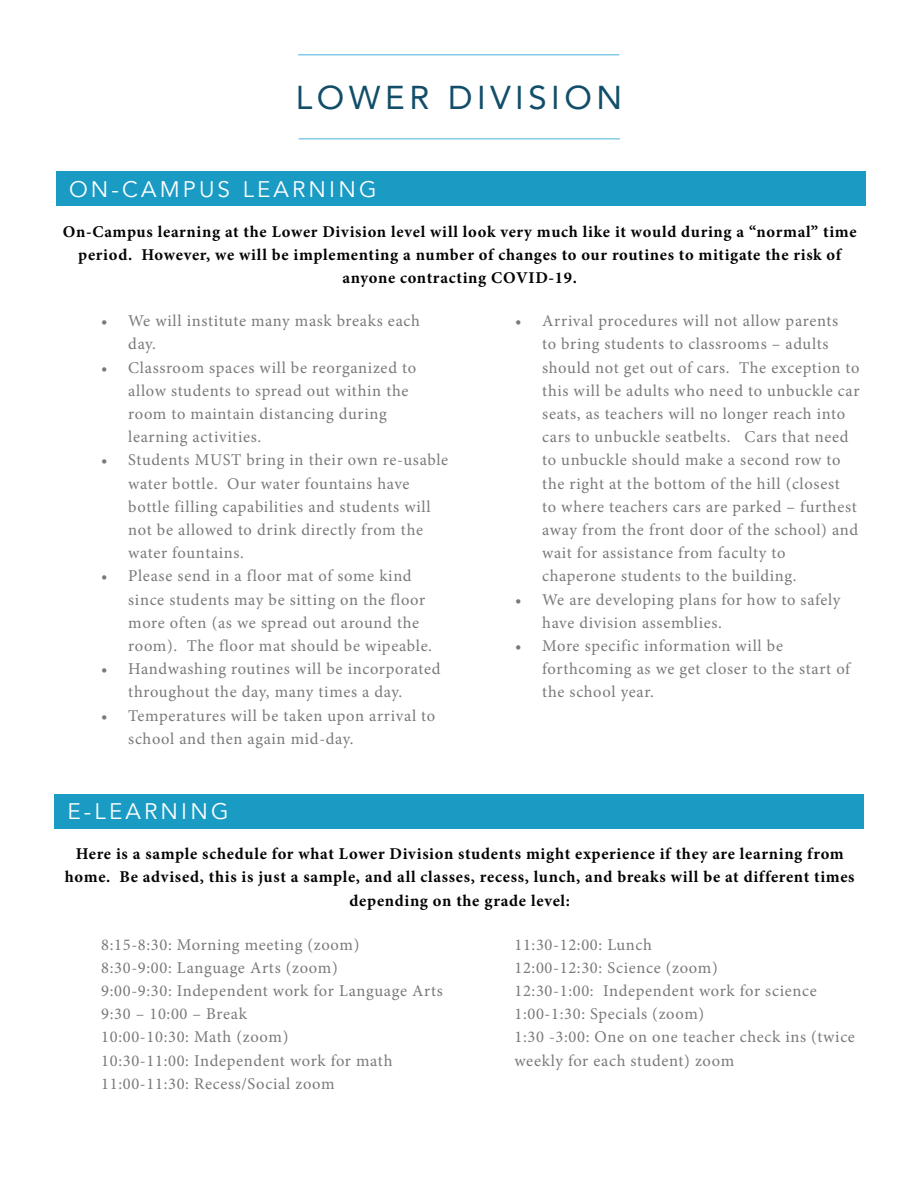
<style>
.page{position:relative;width:918px;height:1188px;background:#fff}
.page>*{position:absolute;margin:0;border:0;box-sizing:border-box;transform-origin:0 0}
.t1{font:33px "Avenir";letter-spacing:.14em;color:#124e69}
.Blue_Box_Title{font:22.5px "Avenir";letter-spacing:.14em;color:#fff}
.Bullet_List{font:16.5px/23.2px "Minion Pro";letter-spacing:.04em;color:#78797a}
.Pull_quote_Heading{font:700 16.5px/23.2px "Minion Pro";letter-spacing:.04em;color:#040503;text-align:center}
</style>
<div class="page">
<div style="left:56px;top:172px;width:810px;height:34px;background:#199bc4"></div>
<hr style="left:298px;top:54px;width:321px;height:2px;background:#86cbe9">
<hr style="left:299px;top:138px;width:321px;height:2px;background:#86cbe9">
<div style="left:54px;top:794px;width:810px;height:34px;background:#199bc4"></div>
<p class="t1" style="left:296px;top:71px;width:328px">LOWER DIVISION</p>
<p class="Blue_Box_Title" style="left:69px;top:176px;width:309px">ON-CAMPUS LEARNING</p>
<p class="Pull_quote_Heading" style="left:63px;top:220px;width:795px">On-Campus learning at the Lower Division level will look very much like it would during a “normal” time period. However, we will be implementing a number of changes to our routines to mitigate the risk of anyone contracting COVID-19.</p>
<p class="Bullet_List" style="left:128px;top:309px;width:293px;text-indent:-27px">• We will institute many mask breaks each day.</p>
<p class="Bullet_List" style="left:128px;top:356px;width:289px;text-indent:-27px">• Classroom spaces will be reorganized to allow students to spread out within the room to maintain distancing during learning activities.</p>
<p class="Bullet_List" style="left:128px;top:449px;width:322px;text-indent:-27px">• Students MUST bring in their own re-usable water bottle. Our water fountains have bottle filling capabilities and students will not be allowed to drink directly from the water fountains.</p>
<p class="Bullet_List" style="left:128px;top:565px;width:305px;text-indent:-27px">• Please send in a floor mat of some kind since students may be sitting on the floor more often (as we spread out around the room). The floor mat should be wipeable.</p>
<p class="Bullet_List" style="left:128px;top:657px;width:314px;text-indent:-27px">• Handwashing routines will be incorporated throughout the day, many times a day.</p>
<p class="Bullet_List" style="left:128px;top:704px;width:309px;text-indent:-27px">• Temperatures will be taken upon arrival to school and then again mid-day.</p>
<p class="Bullet_List" style="left:542px;top:309px;width:319px;text-indent:-27px">• Arrival procedures will not allow parents<br>to bring students to classrooms – adults should not get out of cars. The exception to this will be adults who need to unbuckle car seats, as teachers will no longer reach into cars to unbuckle seatbelts. Cars that need to unbuckle should make a second row to the right at the bottom of the hill (closest<br>to where teachers cars are parked – furthest away from the front door of the school) and wait for assistance from faculty to chaperone students to the building.</p>
<p class="Bullet_List" style="left:542px;top:588px;width:300px;text-indent:-27px">• We are developing plans for how to safely have division assemblies.</p>
<p class="Bullet_List" style="left:542px;top:634px;width:309px;text-indent:-27px">• More specific information will be forthcoming as we get closer to the start of the school year.</p>
<p class="Blue_Box_Title" style="left:68px;top:798px;width:163px">E-LEARNING</p>
<p class="Pull_quote_Heading" style="left:65px;top:842px;width:791px">Here is a sample schedule for what Lower Division students might experience if they are learning from home. Be advised, this is just a sample, and all classes, recess, lunch, and breaks will be at different times depending on the grade level:</p>
<p class="Bullet_List" style="left:101px;top:933px;width:260px">8:15-8:30: Morning meeting (zoom)</p>
<p class="Bullet_List" style="left:101px;top:956px;width:238px">8:30-9:00: Language Arts (zoom)</p>
<p class="Bullet_List" style="left:101px;top:979px;width:343px">9:00-9:30: Independent work for Language Arts</p>
<p class="Bullet_List" style="left:101px;top:1002px;width:147px">9:30 – 10:00 – Break</p>
<p class="Bullet_List" style="left:101px;top:1026px;width:189px">10:00-10:30: Math (zoom)</p>
<p class="Bullet_List" style="left:101px;top:1049px;width:293px">10:30-11:00: Independent work for math</p>
<p class="Bullet_List" style="left:101px;top:1072px;width:235px">11:00-11:30: Recess/Social zoom</p>
<p class="Bullet_List" style="left:514px;top:933px;width:139px">11:30-12:00: Lunch</p>
<p class="Bullet_List" style="left:514px;top:956px;width:205px">12:00-12:30: Science (zoom)</p>
<p class="Bullet_List" style="left:514px;top:979px;width:304px">12:30-1:00: Independent work for science</p>
<p class="Bullet_List" style="left:514px;top:1002px;width:191px">1:00-1:30: Specials (zoom)</p>
<p class="Bullet_List" style="left:514px;top:1026px;width:342px">1:30 -3:00: One on one teacher check ins (twice weekly for each student) zoom</p>
</div>
